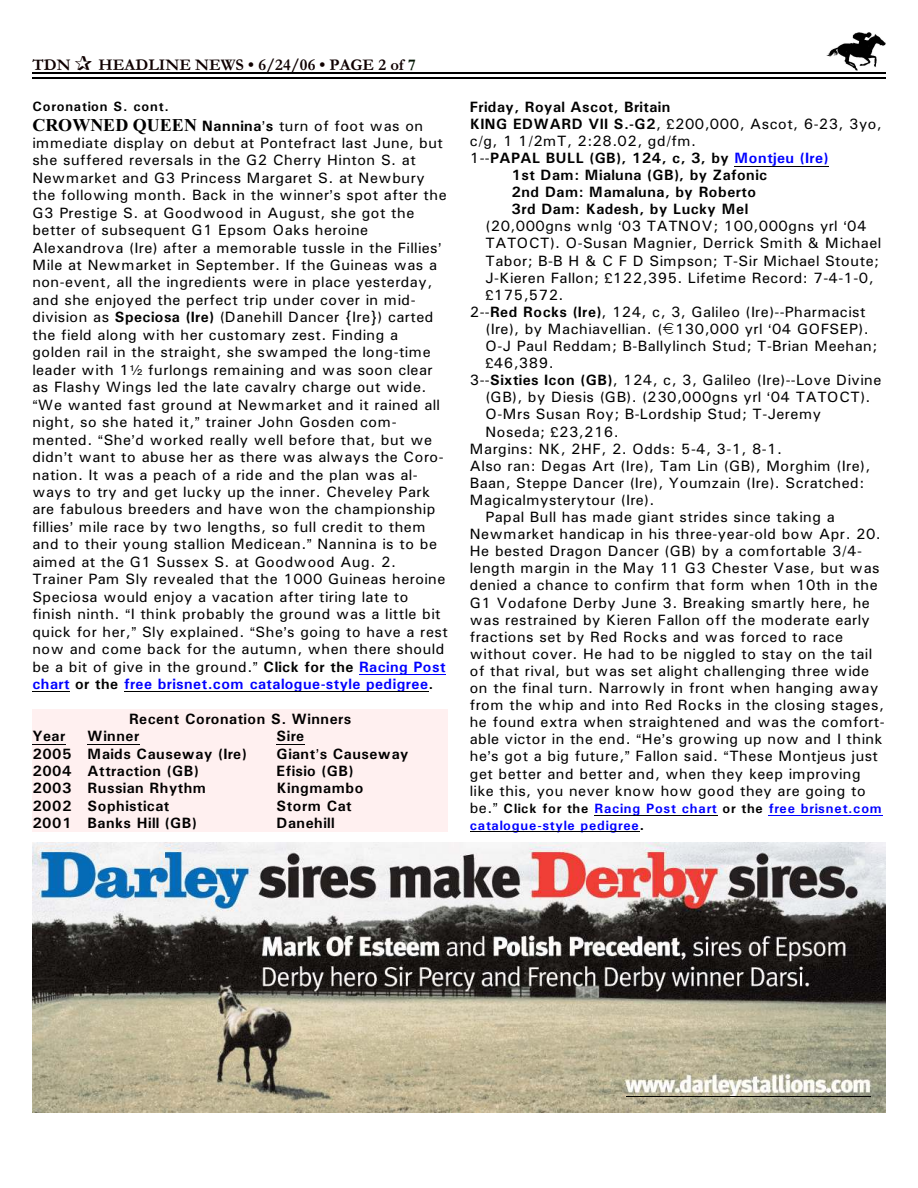
<style>
.page{position:relative;width:918px;height:1188px;background:#fff}
.page>*{position:absolute;margin:0;border:0;box-sizing:border-box;transform-origin:0 0}
.t1{font:700 16.5px "Garamond";letter-spacing:.005em;color:#0f0000}
.t2{font:15px/17.4px "Univers";letter-spacing:.03em;color:#000}
.t3{font:700 15px "Univers";letter-spacing:.035em;color:#000}
.t4{font:700 15px "Univers";letter-spacing:.03em;color:#00f}
.t5{font:700 13.5px/17px "Univers";letter-spacing:.065em;color:#00f}
.t6{font:700 13.5px "Univers";letter-spacing:.065em;color:#000}
.s1{color:#001400}
.s2{font-family:"Times New Roman";font-weight:700;font-size:18px}
.s3{font-weight:700}
.s4{font-weight:700;color:#00f}
.s5{color:#000}
.s6{font-weight:400}
.s7{color:#00f}
.s8{font-weight:400;font-size:15px;color:#000}
.s9{font-size:15px;color:#000}
</style>
<div class="page">
<img style="left:826px;top:32px;width:60px;height:38px">
<hr style="left:32px;top:72px;width:853px;height:1px;background:#000">
<hr style="left:32px;top:77px;width:853px;height:2px;background:#000">
<hr style="left:359px;top:674px;width:87px;height:1px;background:#00f">
<hr style="left:32px;top:691px;width:38px;height:1px;background:#000">
<hr style="left:124px;top:691px;width:304px;height:1px;background:#000">
<hr style="left:735px;top:166px;width:94px;height:1px;background:#000">
<hr style="left:594px;top:815px;width:123px;height:1px;background:#000">
<hr style="left:769px;top:815px;width:114px;height:1px;background:#00f">
<hr style="left:470px;top:832px;width:170px;height:1px;background:#000">
<img style="left:32px;top:842px;width:854px;height:270px">
<hr style="left:626px;top:1096px;width:245px;height:1px;background:#000">
<div style="left:32px;top:709px;width:416px;height:123px;background:#fff0f0"></div>
<hr style="left:32px;top:744px;width:34px;height:1px;background:#000">
<hr style="left:88px;top:744px;width:52px;height:1px;background:#000">
<svg style="left:277px;top:744px;width:28px;height:1px"></svg>
<p class="t1" style="left:32px;top:59px;width:40px">TDN</p>
<p class="t1" style="left:98px;top:59px;width:319px">HEADLINE NEWS • 6/24/06 • PAGE 2 of <span class="s1">7</span></p>
<p class="t6" style="left:32px;top:102px;width:138px">Coronation S. cont.</p>
<p class="t2" style="left:32px;top:118px;width:416px"><span class="s2">CROWNED QUEEN</span> <span class="s3">Nannina s</span> turn of foot was on immediate display on debut at Pontefract last June, but she suffered reversals in the G2 Cherry Hinton S. at Newmarket and G3 Princess Margaret S. at Newbury the following month. Back in the winner s spot after the G3 Prestige S. at Goodwood in August, she got the better of subsequent G1 Epsom Oaks heroine Alexandrova (Ire) after a memorable tussle in the Fillies Mile at Newmarket in September. If the Guineas was a non-event, all the ingredients were in place yesterday, and she enjoyed the perfect trip under cover in mid&shy;division as <span class="s3">Speciosa (Ire)</span> (Danehill Dancer {Ire}) carted the field along with her customary zest. Finding a golden rail in the straight, she swamped the long-time leader with 1</p>
<p class="t2" style="left:148px;top:362px;width:286px">furlongs remaining and was soon clear</p>
<p class="t2" style="left:32px;top:380px;width:396px">as Flashy Wings led the late cavalry charge out wide.</p>
<p class="t2" style="left:38px;top:397px;width:404px">We wanted fast ground at Newmarket and it rained all</p>
<p class="t2" style="left:32px;top:415px;width:366px">night, so she hated it, trainer John Gosden com-</p>
<p class="t2" style="left:32px;top:432px;width:401px">mented. She d worked really well before that, but we</p>
<p class="t2" style="left:32px;top:450px;width:413px">didn t want to abuse her as there was always the Coro-</p>
<p class="t2" style="left:32px;top:467px;width:387px">nation. It was a peach of a ride and the plan was al-</p>
<p class="t2" style="left:32px;top:484px;width:399px">ways to try and get lucky up the inner. Cheveley Park</p>
<p class="t2" style="left:32px;top:502px;width:404px">are fabulous breeders and have won the championship</p>
<p class="t2" style="left:32px;top:519px;width:395px">fillies mile race by two lengths, so full credit to them</p>
<p class="t2" style="left:32px;top:537px;width:406px">and to their young stallion Medicean. Nannina is to be</p>
<p class="t2" style="left:32px;top:554px;width:365px">aimed at the G1 Sussex S. at Goodwood Aug. 2.</p>
<p class="t2" style="left:32px;top:572px;width:415px">Trainer Pam Sly revealed that the 1000 Guineas heroine</p>
<p class="t2" style="left:32px;top:589px;width:377px">Speciosa would enjoy a vacation after tiring late to</p>
<p class="t2" style="left:32px;top:607px;width:410px">finish ninth. I think probably the ground was a little bit</p>
<p class="t2" style="left:32px;top:624px;width:417px">quick for her, Sly explained. She s going to have a rest</p>
<p class="t2" style="left:32px;top:642px;width:413px">now and come back for the autumn, when there should</p>
<p class="t2" style="left:32px;top:659px;width:415px">be a bit of give in the ground. <span class="s3">Click for the</span> <span class="s4">Racing Post</span></p>
<p class="t4" style="left:32px;top:679px;width:402px">chart <span class="s5">or the</span> free brisnet.com catalogue-style pedigree<span class="s5">.</span></p>
<p class="t3" style="left:129px;top:714px;width:224px">Recent Coronation S. Winners</p>
<p class="t3" style="left:32px;top:731px;width:34px">Year</p>
<p class="t3" style="left:88px;top:731px;width:53px">Winner</p>
<p class="t3" style="left:277px;top:731px;width:29px">Sire</p>
<p class="t3" style="left:32px;top:748px;width:216px">2005 Maids Causeway (Ire)</p>
<p class="t3" style="left:277px;top:748px;width:133px">Giant s Causeway</p>
<p class="t3" style="left:32px;top:766px;width:168px">2004 Attraction (GB)</p>
<p class="t3" style="left:277px;top:766px;width:78px">Efisio (GB)</p>
<p class="t3" style="left:32px;top:783px;width:175px">2003 Russian Rhythm</p>
<p class="t3" style="left:277px;top:783px;width:88px">Kingmambo</p>
<p class="t3" style="left:32px;top:800px;width:138px">2002 Sophisticat</p>
<p class="t3" style="left:277px;top:800px;width:77px">Storm Cat</p>
<p class="t3" style="left:32px;top:817px;width:166px">2001 Banks Hill (GB)</p>
<p class="t3" style="left:277px;top:817px;width:59px">Danehill</p>
<p class="t3" style="left:470px;top:102px;width:202px">Friday, Royal Ascot, Britain</p>
<p class="t2" style="left:470px;top:117px;width:414px"><span class="s3">KING EDWARD VII S.-G2</span>, 200,000, Ascot, 6-23, 3yo,</p>
<p class="t2" style="left:470px;top:134px;width:228px">c/g, 1 1/2mT, 2:28.02, gd/fm.</p>
<p class="t3" style="left:470px;top:153px;width:360px"><span class="s6">1--</span>PAPAL BULL (GB), 124, c, 3, by <span class="s7">Montjeu (Ire)</span></p>
<p class="t3" style="left:512px;top:170px;width:257px">1st Dam: Mialuna (GB), by Zafonic</p>
<p class="t3" style="left:512px;top:187px;width:246px">2nd Dam: Mamaluna, by Roberto</p>
<p class="t3" style="left:512px;top:204px;width:238px">3rd Dam: Kadesh, by Lucky Mel</p>
<p class="t2" style="left:485px;top:219px;width:383px">(20,000gns wnlg 03 TATNOV; 100,000gns yrl 04</p>
<p class="t2" style="left:485px;top:236px;width:398px">TATOCT). O-Susan Magnier, Derrick Smith &amp; Michael</p>
<p class="t2" style="left:485px;top:253px;width:395px">Tabor; B-B H &amp; C F D Simpson; T-Sir Michael Stoute;</p>
<p class="t2" style="left:485px;top:270px;width:390px">J-Kieren Fallon; 122,395. Lifetime Record: 7-4-1-0,</p>
<p class="t2" style="left:494px;top:287px;width:71px">175,572.</p>
<p class="t2" style="left:470px;top:304px;width:397px">2--<span class="s3">Red Rocks (Ire)</span>, 124, c, 3, Galileo (Ire)--Pharmacist</p>
<p class="t2" style="left:485px;top:321px;width:385px">(Ire), by Machiavellian. ( 130,000 yrl 04 GOFSEP).</p>
<p class="t2" style="left:485px;top:338px;width:393px">O-J Paul Reddam; B-Ballylinch Stud; T-Brian Meehan;</p>
<p class="t2" style="left:494px;top:356px;width:61px">46,389.</p>
<p class="t2" style="left:470px;top:373px;width:413px">3--<span class="s3">Sixties Icon (GB)</span>, 124, c, 3, Galileo (Ire)--Love Divine</p>
<p class="t2" style="left:485px;top:390px;width:387px">(GB), by Diesis (GB). (230,000gns yrl 04 TATOCT).</p>
<p class="t2" style="left:485px;top:407px;width:337px">O-Mrs Susan Roy; B-Lordship Stud; T-Jeremy</p>
<p class="t2" style="left:485px;top:424px;width:135px">Noseda; 23,216.</p>
<p class="t2" style="left:470px;top:441px;width:314px">Margins: NK, 2HF, 2. Odds: 5-4, 3-1, 8-1.</p>
<p class="t2" style="left:470px;top:458px;width:402px">Also ran: Degas Art (Ire), Tam Lin (GB), Morghim (Ire),</p>
<p class="t2" style="left:470px;top:475px;width:396px">Baan, Steppe Dancer (Ire), Youmzain (Ire). Scratched:</p>
<p class="t2" style="left:470px;top:492px;width:186px">Magicalmysterytour (Ire).</p>
<p class="t2" style="left:485px;top:509px;width:351px">Papal Bull has made giant strides since taking a</p>
<p class="t2" style="left:470px;top:527px;width:413px">Newmarket handicap in his three-year-old bow Apr. 20.</p>
<p class="t2" style="left:470px;top:544px;width:394px">He bested Dragon Dancer (GB) by a comfortable 3/4-</p>
<p class="t2" style="left:470px;top:561px;width:411px">length margin in the May 11 G3 Chester Vase, but was</p>
<p class="t2" style="left:470px;top:578px;width:409px">denied a chance to confirm that form when 10th in the</p>
<p class="t2" style="left:470px;top:595px;width:402px">G1 Vodafone Derby June 3. Breaking smartly here, he</p>
<p class="t2" style="left:470px;top:612px;width:402px">was restrained by Kieren Fallon off the moderate early</p>
<p class="t2" style="left:470px;top:629px;width:375px">fractions set by Red Rocks and was forced to race</p>
<p class="t2" style="left:470px;top:646px;width:404px">without cover. He had to be niggled to stay on the tail</p>
<p class="t2" style="left:470px;top:663px;width:401px">of that rival, but was set alight challenging three wide</p>
<p class="t2" style="left:470px;top:680px;width:410px">on the final turn. Narrowly in front when hanging away</p>
<p class="t2" style="left:470px;top:698px;width:416px">from the whip and into Red Rocks in the closing stages,</p>
<p class="t2" style="left:470px;top:715px;width:417px">he found extra when straightened and was the comfort-</p>
<p class="t2" style="left:470px;top:732px;width:414px">able victor in the end. He s growing up now and I think</p>
<p class="t2" style="left:470px;top:749px;width:410px">he s got a big future, Fallon said. These Montjeus just</p>
<p class="t2" style="left:470px;top:766px;width:392px">get better and better and, when they keep improving</p>
<p class="t2" style="left:470px;top:783px;width:397px">like this, you never know how good they are going to</p>
<p class="t5" style="left:470px;top:801px;width:413px"><span class="s8">be.</span> <span class="s5">Click for the</span> Racing Post chart <span class="s5">or the</span> free brisnet.com catalogue-style pedigree<span class="s9">.</span></p>
</div>
